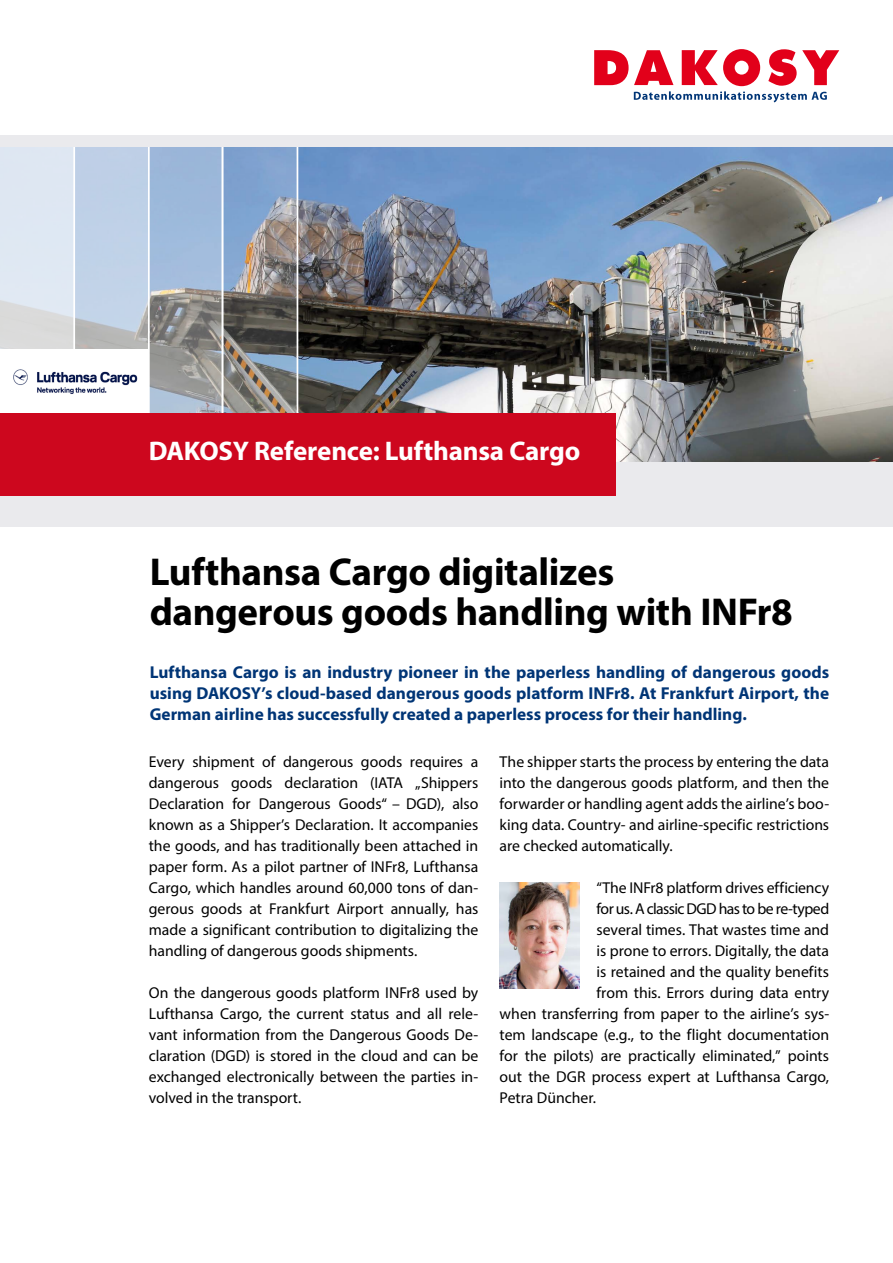
<style>
.page{position:relative;width:893px;height:1263px;background:#fff}
.page>*{position:absolute;margin:0;border:0;box-sizing:border-box;transform-origin:0 0}
.t1{font:700 39px/40.5px "Myriad Pro";letter-spacing:-.01em;color:#000}
.t2{font:700 27px "Myriad Pro";letter-spacing:-.01em;color:#fff}
.t3{font:700 17.25px/21px "Myriad Pro";color:#003576;text-align:justify}
.t4{font:15.75px/21px "Myriad Pro";letter-spacing:-.005em;color:#000;text-align:justify}
.t5{font:15.75px "Myriad Pro";letter-spacing:-.04em;color:#000}
</style>
<div class="page">
<div style="left:0;top:0;width:893px;height:526px;background:#eaeaed"></div>
<img style="left:298px;top:147px;width:595px;height:316px">
<svg style="left:75px;top:147px;width:73px;height:203px;background:#bfcee1"></svg>
<svg style="left:150px;top:147px;width:71px;height:266px;background:#9aa9bb"></svg>
<img style="left:223px;top:147px;width:74px;height:266px">
<svg style="left:0;top:147px;width:73px;height:203px;fill:#dee7f2"></svg>
<hr style="left:148px;top:24px;width:2px;height:484px;background:#fff">
<hr style="left:221px;top:24px;width:2px;height:484px;background:#fff">
<hr style="left:297px;top:24px;width:1px;height:484px;background:#fff">
<hr style="left:73px;top:24px;width:2px;height:484px;background:#fff">
<div style="left:0;top:0;width:893px;height:146px;background:#eaeaed"></div>
<div style="left:0;top:463px;width:893px;height:48px;background:#eaeaed"></div>
<div style="left:0;top:350px;width:149px;height:101px;background:#fff"></div>
<div style="left:0;top:0;width:893px;height:135px;background:#fff"></div>
<div style="left:0;top:413px;width:615px;height:83px;background:#cd071e"></div>
<svg style="left:594px;top:49px;width:245px;height:53px"></svg>
<img style="left:13px;top:369px;width:124px;height:25px">
<img style="left:500px;top:882px;width:80px;height:107px">
<p class="t2" style="left:149px;top:433px;width:433px">DAKOSY Reference: Lufthansa Cargo</p>
<p class="t1" style="left:150px;top:550px;width:645px">Lufthansa Cargo digitalizes dangerous goods handling with INFr8</p>
<p class="t3" style="left:150px;top:661px;width:681px">Lufthansa Cargo is an industry pioneer in the paperless handling of dangerous goods using DAKOSY’s cloud-based dangerous goods platform INFr8. At Frankfurt Airport, the German airline has successfully created a paperless process for their handling.</p>
<p class="t4" style="left:149px;top:751px;width:331px">Every shipment of dangerous goods requires a dangerous goods declaration (IATA „Shippers Declaration for Dangerous Goods“ – DGD), also known as a Shipper’s Declaration. It accompanies the goods, and has traditionally been attached in paper form. As a pilot partner of INFr8, Lufthansa Cargo, which handles around 60,000 tons of dan&shy;gerous goods at Frankfurt Airport annually, has made a significant contribution to digitalizing the handling of dangerous goods shipments.</p>
<p class="t4" style="left:149px;top:982px;width:331px">On the dangerous goods platform INFr8 used by Lufthansa Cargo, the current status and all rele&shy;vant information from the Dangerous Goods De&shy;claration (DGD) is stored in the cloud and can be exchanged electronically between the parties in&shy;volved in the transport.</p>
<p class="t4" style="left:500px;top:751px;width:331px">The shipper starts the process by entering the data into the dangerous goods platform, and then the forwarder or handling agent adds the airline’s boo&shy;king data. Country- and airline-specific restrictions are checked automatically.</p>
<p class="t4" style="left:597px;top:877px;width:234px">“The INFr8 platform drives efficiency</p>
<p class="t5" style="left:597px;top:899px;width:234px">for us. A classic DGD has to be re-typed</p>
<p class="t4" style="left:597px;top:919px;width:234px">several times. That wastes time and</p>
<p class="t4" style="left:597px;top:940px;width:234px">is prone to errors. Digitally, the data</p>
<p class="t4" style="left:597px;top:961px;width:234px">is retained and the quality benefits</p>
<p class="t4" style="left:597px;top:982px;width:234px">from this. Errors during data entry</p>
<p class="t4" style="left:500px;top:1003px;width:331px">when transferring from paper to the airline’s sys-</p>
<p class="t4" style="left:500px;top:1024px;width:331px">tem landscape (e.g., to the flight documentation</p>
<p class="t4" style="left:500px;top:1045px;width:331px">for the pilots) are practically eliminated,” points</p>
<p class="t4" style="left:500px;top:1066px;width:331px">out the DGR process expert at Lufthansa Cargo,</p>
<p class="t4" style="left:500px;top:1087px;width:98px">Petra Düncher.</p>
</div>
